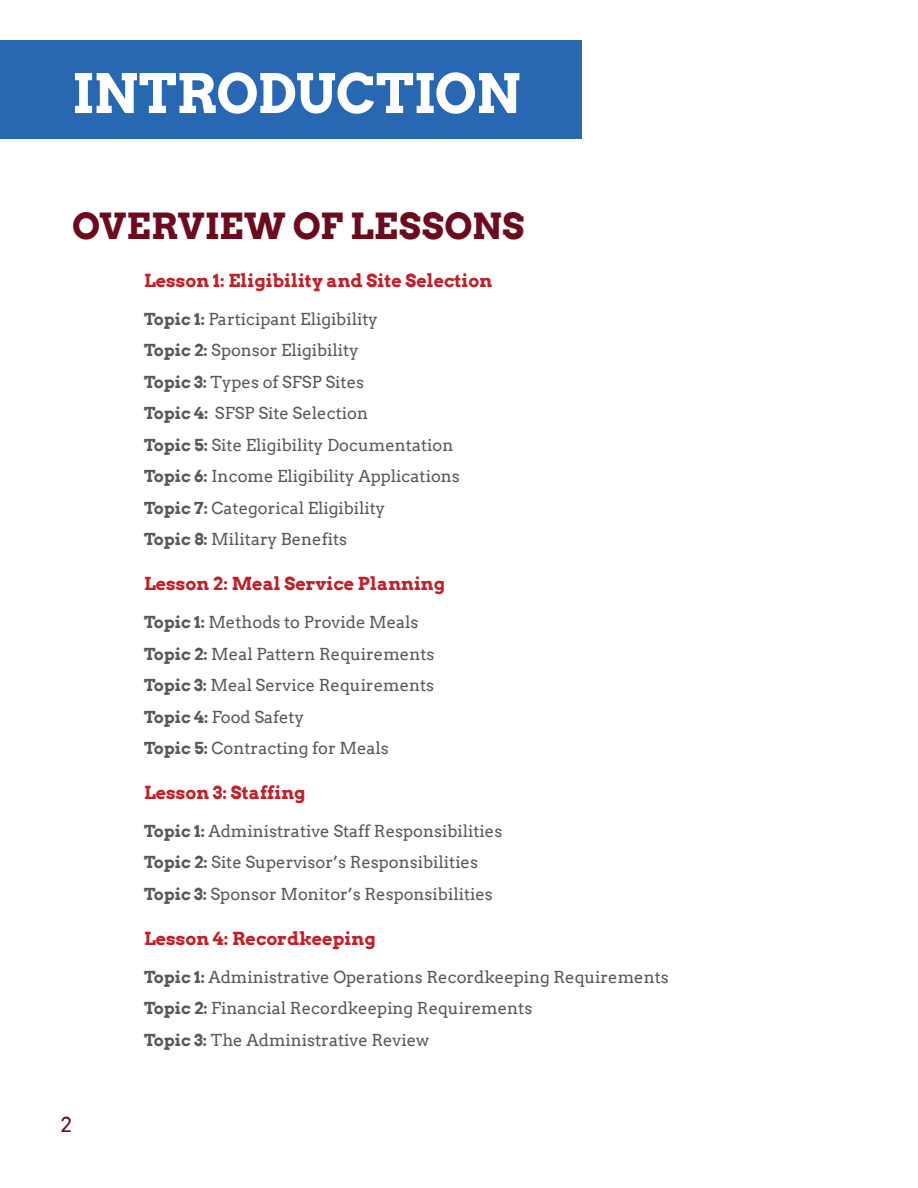
<style>
.page{position:relative;width:918px;height:1188px;background:#fff}
.page>*{position:absolute;margin:0;border:0;box-sizing:border-box;transform-origin:0 0}
.t1{font:700 54px "Arvo";letter-spacing:-.01em;color:#fff}
.t2{font:700 36px "Arvo";letter-spacing:.005em;color:#6c0b1e}
.t3{font:21px "Arvo";color:#6c0b1e}
.t4{font:700 18px "Arvo";color:#c12029}
.t5{font:16.5px/31.5px "Arvo";color:#58595b}
.s1{font-weight:700}
</style>
<div class="page">
<div style="left:0;top:40px;width:582px;height:100px;background:#2867b1"></div>
<h1 class="t1" style="left:72px;top:60px;width:450px">INTRODUCTION</h1>
<h2 class="t2" style="left:72px;top:203px;width:454px">OVERVIEW OF LESSONS</h2>
<p class="t4" style="left:144px;top:269px;width:350px">Lesson 1: Eligibility and Site Selection</p>
<p class="t5" style="left:144px;top:303px;width:317px"><span class="s1">Topic 1:</span> Participant Eligibility<br><span class="s1">Topic 2:</span> Sponsor Eligibility<br><span class="s1">Topic 3:</span> Types of SFSP Sites<br><span class="s1">Topic 4:</span> SFSP Site Selection<br><span class="s1">Topic 5:</span> Site Eligibility Documentation <span class="s1">Topic 6:</span> Income Eligibility Applications <span class="s1">Topic 7:</span> Categorical Eligibility<br><span class="s1">Topic 8:</span> Military Benefits</p>
<p class="t4" style="left:144px;top:573px;width:303px">Lesson 2: Meal Service Planning</p>
<p class="t5" style="left:144px;top:606px;width:292px"><span class="s1">Topic 1:</span> Methods to Provide Meals<br><span class="s1">Topic 2:</span> Meal Pattern Requirements<br><span class="s1">Topic 3:</span> Meal Service Requirements<br><span class="s1">Topic 4:</span> Food Safety<br><span class="s1">Topic 5:</span> Contracting for Meals</p>
<p class="t4" style="left:144px;top:781px;width:163px">Lesson 3: Staffing</p>
<p class="t5" style="left:144px;top:815px;width:360px"><span class="s1">Topic 1:</span> Administrative Staff Responsibilities<br><span class="s1">Topic 2:</span> Site Supervisor’s Responsibilities<br><span class="s1">Topic 3:</span> Sponsor Monitor’s Responsibilities</p>
<p class="t4" style="left:144px;top:927px;width:233px">Lesson 4: Recordkeeping</p>
<p class="t5" style="left:144px;top:961px;width:526px"><span class="s1">Topic 1:</span> Administrative Operations Recordkeeping Requirements<br><span class="s1">Topic 2:</span> Financial Recordkeeping Requirements<br><span class="s1">Topic 3:</span> The Administrative Review</p>
<p class="t3" style="left:61px;top:1112px;width:13px">2</p>
</div>
